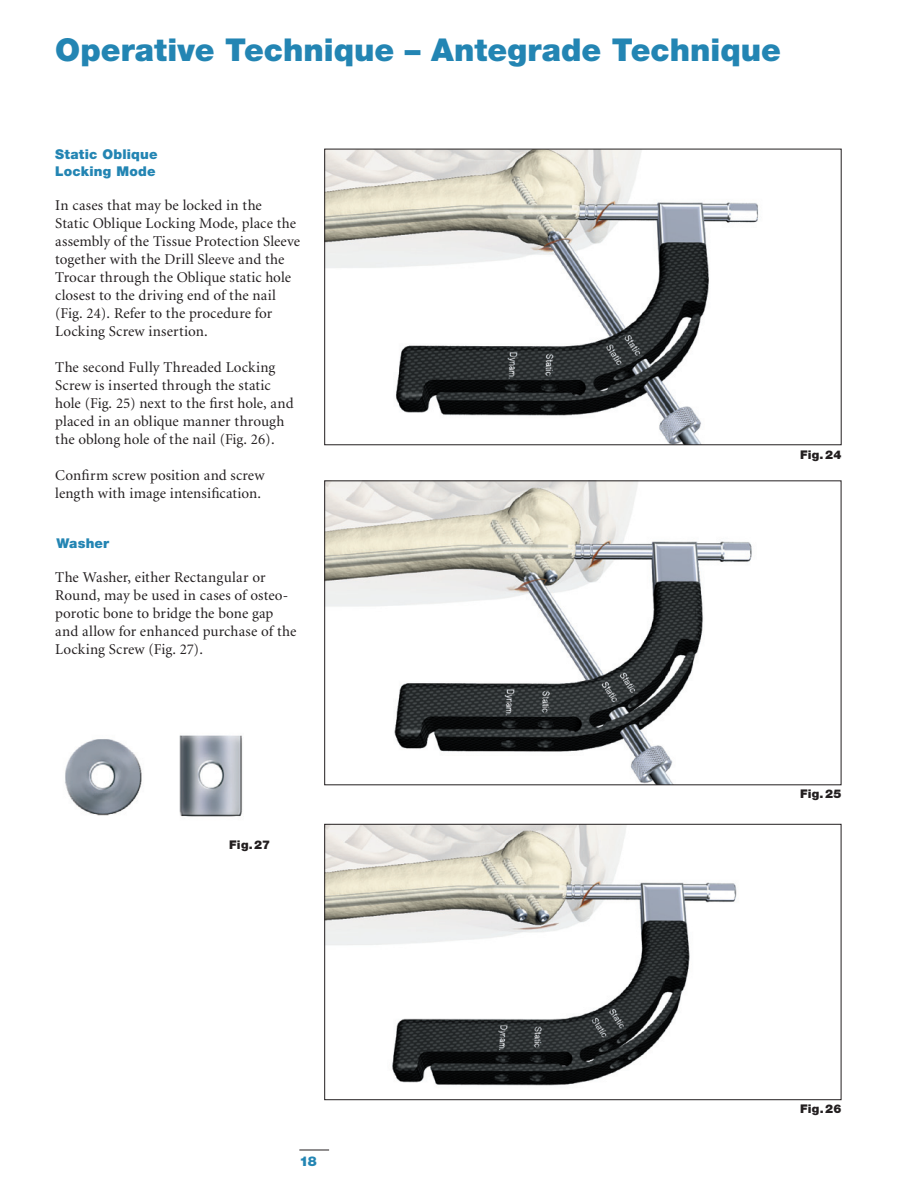
<style>
.page{position:relative;width:918px;height:1188px;background:#fff}
.page>*{position:absolute;margin:0;border:0;box-sizing:border-box;transform-origin:0 0}
.t1{font:900 31.5px "Helvetica Neue";color:#2385b3}
.t2{font:15px/18px "Minion";letter-spacing:.005em;color:#231f20}
.t3{font:900 13.5px/16.5px "Helvetica Neue";letter-spacing:.015em;color:#2385b3}
.t4{font:900 12px "Helvetica Neue";letter-spacing:.02em;color:#231f20}
</style>
<div class="page">
<img style="left:326px;top:151px;width:433px;height:292px">
<img style="left:326px;top:483px;width:426px;height:300px">
<img style="left:326px;top:826px;width:411px;height:260px">
<div style="left:324px;top:824px;width:517px;height:276px;border:1px solid #231f20"></div>
<img style="left:65px;top:739px;width:77px;height:77px">
<img style="left:179px;top:735px;width:64px;height:82px">
<hr style="left:299px;top:1150px;width:30px;height:1px;background:#231f20">
<h1 class="t1" style="left:55px;top:31px;width:727px">Operative Technique – Antegrade Technique</h1>
<p class="t3" style="left:55px;top:146px;width:104px">Static Oblique<br>Locking Mode</p>
<p class="t2" style="left:55px;top:197px;width:246px">In cases that may be locked in the<br>Static Oblique Locking Mode, place the assembly of the Tissue Protection Sleeve together with the Drill Sleeve and the Trocar through the Oblique static hole closest to the driving end of the nail (Fig. 24). Refer to the procedure for Locking Screw insertion.</p>
<p class="t2" style="left:55px;top:359px;width:240px">The second Fully Threaded Locking Screw is inserted through the static hole (Fig. 25) next to the first hole, and placed in an oblique manner through the oblong hole of the nail (Fig. 26).</p>
<p class="t2" style="left:55px;top:467px;width:211px">Confirm screw position and screw length with image intensification.</p>
<p class="t3" style="left:56px;top:535px;width:54px">Washer</p>
<p class="t2" style="left:55px;top:569px;width:243px">The Washer, either Rectangular or Round, may be used in cases of osteo&shy;porotic bone to bridge the bone gap and allow for enhanced purchase of the Locking Screw (Fig. 27).</p>
<p class="t4" style="left:800px;top:447px;width:43px">Fig.24</p>
<p class="t4" style="left:229px;top:837px;width:43px">Fig.27</p>
<p class="t4" style="left:800px;top:787px;width:43px">Fig.25</p>
<p class="t3" style="left:299px;top:1153px;width:19px">18</p>
<p class="t4" style="left:800px;top:1101px;width:43px">Fig.26</p>
</div>
